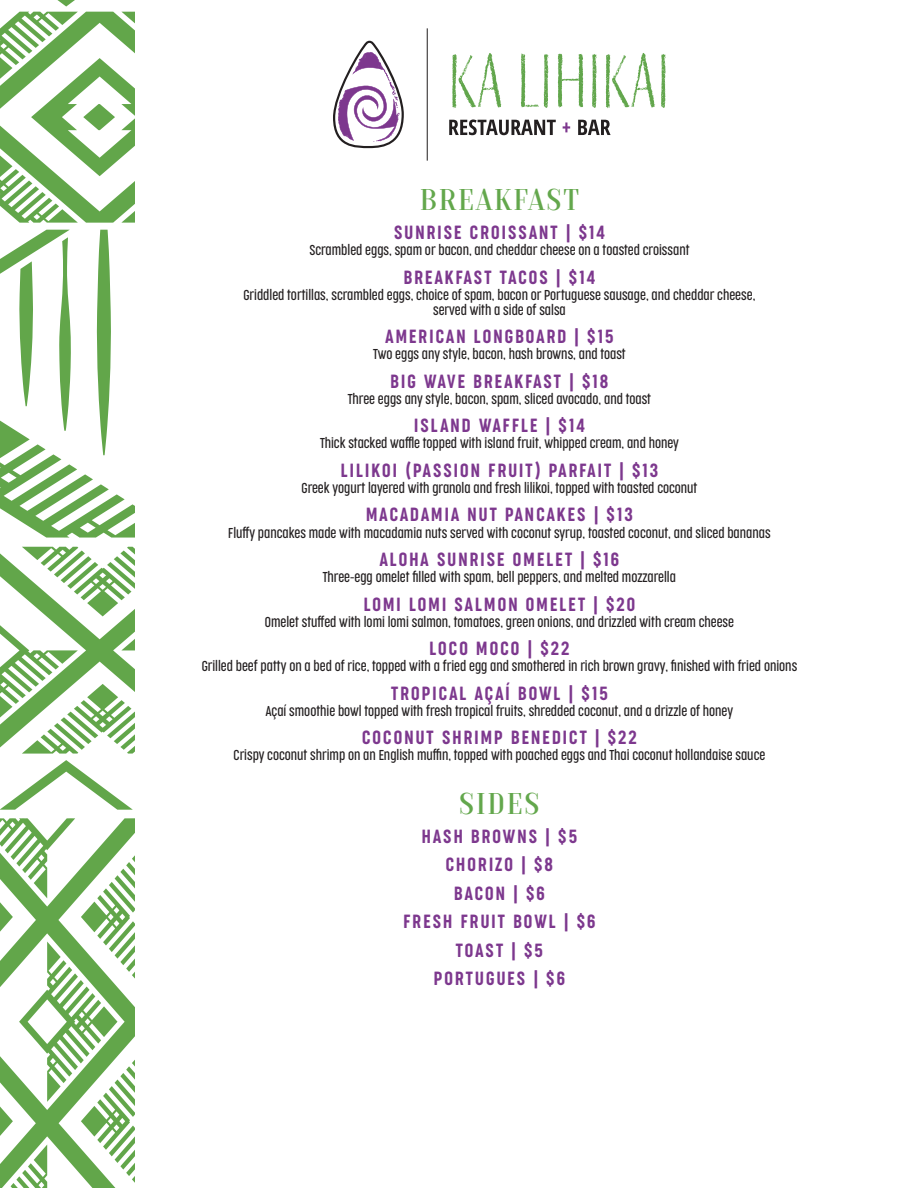
<style>
.page{position:relative;width:918px;height:1188px;background:#fff}
.page>*{position:absolute;margin:0;border:0;box-sizing:border-box;transform-origin:0 0}
.H1_Header{font:30px "TT Moons Trial";letter-spacing:.06em;color:#63a74c}
.H2_Subhead{font:300 18px "Cocogoose Compressed";letter-spacing:.12em;color:#7d388e}
.H2_Subhead-2{font:300 13.5px/15px "Cocogoose Compressed";color:#231f20;text-align:center}
</style>
<div class="page">
<svg style="left:0;top:0;width:135px;height:1188px"></svg>
<svg style="left:333px;top:41px;width:71px;height:107px"></svg>
<svg style="left:452px;top:53px;width:50px;height:55px"></svg>
<svg style="left:521px;top:54px;width:28px;height:54px"></svg>
<svg style="left:558px;top:53px;width:25px;height:55px"></svg>
<svg style="left:592px;top:54px;width:5px;height:54px"></svg>
<svg style="left:606px;top:53px;width:49px;height:55px"></svg>
<svg style="left:661px;top:54px;width:5px;height:54px"></svg>
<svg style="left:449px;top:119px;width:107px;height:16px"></svg>
<svg style="left:563px;top:122px;width:7px;height:10px"></svg>
<svg style="left:578px;top:120px;width:33px;height:15px"></svg>
<hr style="left:427px;top:28px;width:1px;height:133px;background:#231f20">
<h2 class="H1_Header" style="left:420px;top:182px;width:161px">BREAKFAST</h2>
<h3 class="H2_Subhead" style="left:394px;top:220px;width:212px">SUNRISE CROISSANT | $14</h3>
<h3 class="H2_Subhead-2" style="left:310px;top:242px;width:381px">Scrambled eggs, spam or bacon, and cheddar cheese on a toasted croissant</h3>
<h3 class="H2_Subhead" style="left:404px;top:265px;width:193px">BREAKFAST TACOS | $14</h3>
<h3 class="H2_Subhead-2" style="left:244px;top:287px;width:513px">Griddled tortillas, scrambled eggs, choice of spam, bacon or Portuguese sausage, and cheddar cheese, served with a side of salsa</h3>
<h3 class="H2_Subhead" style="left:386px;top:324px;width:229px">AMERICAN LONGBOARD | $15</h3>
<h3 class="H2_Subhead-2" style="left:373px;top:347px;width:254px">Two eggs any style, bacon, hash browns, and toast</h3>
<h3 class="H2_Subhead" style="left:391px;top:369px;width:219px">BIG WAVE BREAKFAST | $18</h3>
<h3 class="H2_Subhead-2" style="left:348px;top:391px;width:305px">Three eggs any style, bacon, spam, sliced avocado, and toast</h3>
<h3 class="H2_Subhead" style="left:414px;top:414px;width:172px">ISLAND WAFFLE | $14</h3>
<h3 class="H2_Subhead-2" style="left:320px;top:436px;width:360px">Thick stacked waffle topped with island fruit, whipped cream, and honey</h3>
<h3 class="H2_Subhead" style="left:341px;top:458px;width:319px">LILIKOI (PASSION FRUIT) PARFAIT | $13</h3>
<h3 class="H2_Subhead-2" style="left:302px;top:480px;width:397px">Greek yogurt layered with granola and fresh lilikoi, topped with toasted coconut</h3>
<h3 class="H2_Subhead" style="left:366px;top:503px;width:268px">MACADAMIA NUT PANCAKES | $13</h3>
<h3 class="H2_Subhead-2" style="left:228px;top:525px;width:544px">Fluffy pancakes made with macadamia nuts served with coconut syrup, toasted coconut, and sliced bananas</h3>
<h3 class="H2_Subhead" style="left:380px;top:547px;width:241px">ALOHA SUNRISE OMELET | $16</h3>
<h3 class="H2_Subhead-2" style="left:323px;top:569px;width:355px">Three-egg omelet filled with spam, bell peppers, and melted mozzarella</h3>
<h3 class="H2_Subhead" style="left:364px;top:592px;width:273px">LOMI LOMI SALMON OMELET | $20</h3>
<h3 class="H2_Subhead-2" style="left:265px;top:614px;width:471px">Omelet stuffed with lomi lomi salmon, tomatoes, green onions, and drizzled with cream cheese</h3>
<h3 class="H2_Subhead" style="left:429px;top:637px;width:142px">LOCO MOCO | $22</h3>
<h3 class="H2_Subhead-2" style="left:202px;top:659px;width:597px">Grilled beef patty on a bed of rice, topped with a fried egg and smothered in rich brown gravy, finished with fried onions</h3>
<h3 class="H2_Subhead" style="left:391px;top:681px;width:218px">TROPICAL AÇAÍ BOWL | $15</h3>
<h3 class="H2_Subhead-2" style="left:266px;top:703px;width:469px">Açaí smoothie bowl topped with fresh tropical fruits, shredded coconut, and a drizzle of honey</h3>
<h3 class="H2_Subhead" style="left:362px;top:726px;width:276px">COCONUT SHRIMP BENEDICT | $22</h3>
<h3 class="H2_Subhead-2" style="left:234px;top:748px;width:533px">Crispy coconut shrimp on an English muffin, topped with poached eggs and Thai coconut hollandaise sauce</h3>
<h2 class="H1_Header" style="left:459px;top:786px;width:82px">SIDES</h2>
<h3 class="H2_Subhead" style="left:422px;top:824px;width:157px">HASH BROWNS | $5</h3>
<h3 class="H2_Subhead" style="left:446px;top:853px;width:109px">CHORIZO | $8</h3>
<h3 class="H2_Subhead" style="left:454px;top:881px;width:92px">BACON | $6</h3>
<h3 class="H2_Subhead" style="left:403px;top:910px;width:194px">FRESH FRUIT BOWL | $6</h3>
<h3 class="H2_Subhead" style="left:456px;top:938px;width:89px">TOAST | $5</h3>
<h3 class="H2_Subhead" style="left:434px;top:967px;width:133px">PORTUGUES | $6</h3>
</div>
